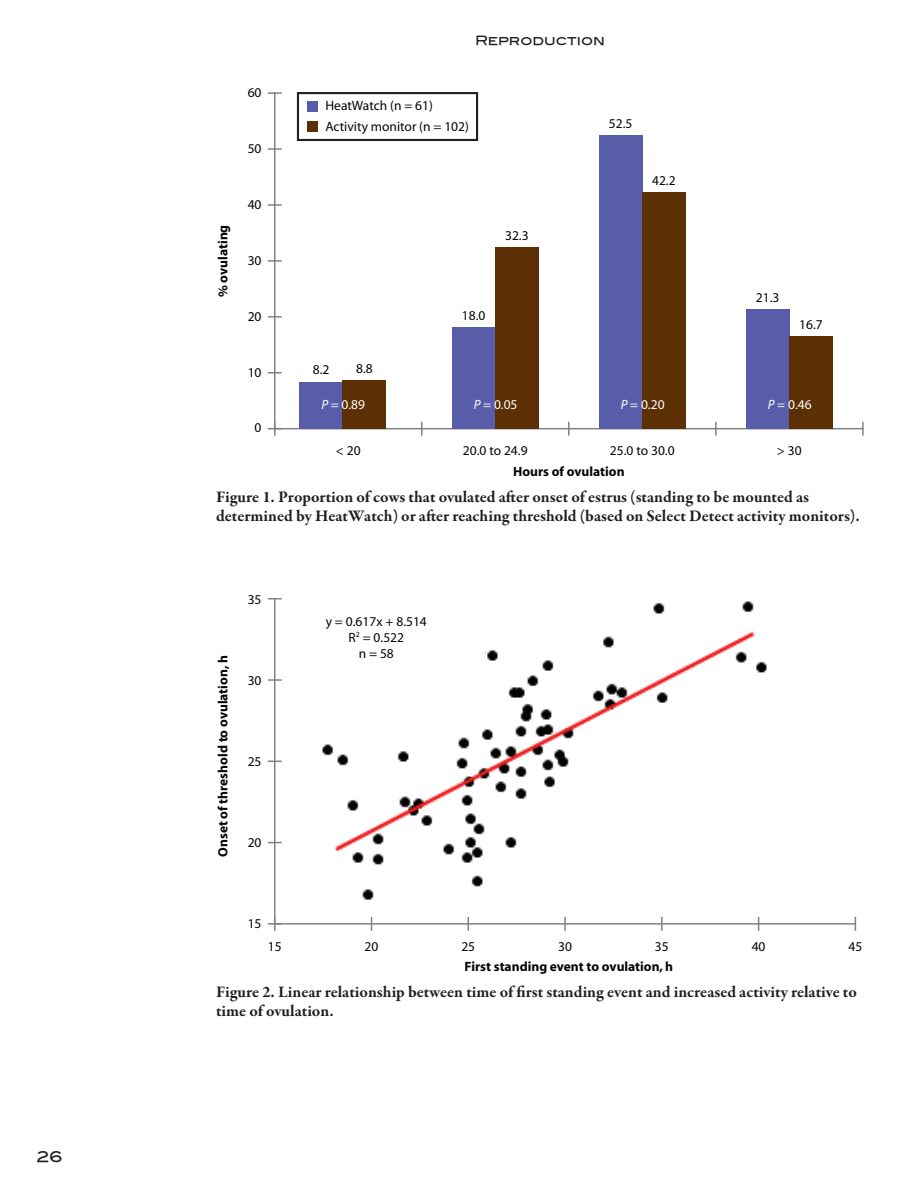
<style>
.page{position:relative;width:918px;height:1188px;background:#fff}
.page>*{position:absolute;margin:0;border:0;box-sizing:border-box;transform-origin:0 0}
.Table_Header{font:700 16.5px/19.8px "Garamond Premr Pro";color:#231f20}
.t1{font:15px "Blair Md ITCTT Medium";color:#231f20}
.t2{font:13.5px/16.2px "Myriad";color:#050504}
.t3{font:700 13.5px "Myriad";color:#050504}
.t4{font:700 13.5px "Myriad Pro";color:#050504}
.t5{font:13.5px "Myriad";color:#fff}
.t6{font:12.75px "Blair Md ITCTT Medium";color:#231f20}
.s1{font-style:italic}
</style>
<div class="page">
<hr style="left:274px;top:93px;width:1px;height:336px;background:#808285">
<hr style="left:275px;top:428px;width:588px;height:1px;background:#808285">
<svg style="left:269px;top:423px;width:12px;height:12px"></svg>
<svg style="left:862px;top:423px;width:2px;height:12px"></svg>
<svg style="left:715px;top:423px;width:2px;height:12px"></svg>
<svg style="left:269px;top:92px;width:12px;height:2px"></svg>
<svg style="left:269px;top:148px;width:12px;height:2px"></svg>
<svg style="left:269px;top:260px;width:12px;height:2px"></svg>
<svg style="left:269px;top:316px;width:12px;height:2px"></svg>
<svg style="left:269px;top:372px;width:12px;height:2px"></svg>
<svg style="left:568px;top:423px;width:2px;height:12px"></svg>
<svg style="left:421px;top:423px;width:2px;height:12px"></svg>
<div style="left:300px;top:382px;width:43px;height:47px;background:#585da9"></div>
<div style="left:343px;top:380px;width:43px;height:49px;background:#5c2f04"></div>
<svg style="left:269px;top:204px;width:12px;height:2px"></svg>
<div style="left:452px;top:327px;width:43px;height:102px;background:#585da9"></div>
<div style="left:495px;top:247px;width:43px;height:182px;background:#5c2f04"></div>
<div style="left:746px;top:309px;width:43px;height:120px;background:#585da9"></div>
<div style="left:789px;top:336px;width:44px;height:93px;background:#5c2f04"></div>
<div style="left:599px;top:135px;width:43px;height:294px;background:#585da9"></div>
<div style="left:642px;top:192px;width:44px;height:237px;background:#5c2f04"></div>
<div style="left:307px;top:101px;width:10px;height:10px;background:#585da9"></div>
<div style="left:297px;top:92px;width:181px;height:49px;border:2px solid #231f20"></div>
<div style="left:307px;top:122px;width:10px;height:10px;background:#5c2f04"></div>
<img style="left:322px;top:601px;width:445px;height:299px">
<hr style="left:274px;top:599px;width:1px;height:325px;background:#808285">
<hr style="left:275px;top:923px;width:580px;height:2px;background:#808285">
<svg style="left:269px;top:918px;width:12px;height:12px"></svg>
<svg style="left:855px;top:918px;width:1px;height:12px"></svg>
<svg style="left:564px;top:918px;width:2px;height:12px"></svg>
<svg style="left:269px;top:598px;width:12px;height:2px"></svg>
<svg style="left:269px;top:679px;width:12px;height:2px"></svg>
<svg style="left:661px;top:918px;width:2px;height:12px"></svg>
<p class="t1" style="left:37px;top:1144px;width:28px">26</p>
<p class="t2" style="left:248px;top:85px;width:15px">60</p>
<p class="t2" style="left:248px;top:141px;width:15px">50</p>
<p class="t4" style="left:214px;top:297px;width:74px;rotate:-90deg">% ovulating</p>
<p class="t2" style="left:248px;top:197px;width:15px">40</p>
<p class="t2" style="left:248px;top:253px;width:15px">30</p>
<p class="t2" style="left:248px;top:309px;width:15px">20</p>
<p class="t2" style="left:248px;top:365px;width:15px">10</p>
<p class="t2" style="left:255px;top:420px;width:8px">0</p>
<p class="t6" style="left:475px;top:30px;width:131px">Reproduction</p>
<p class="t2" style="left:325px;top:96px;width:145px;line-height:21px">HeatWatch (n = 61)<br>Activity monitor (n = 102)</p>
<p class="t2" style="left:505px;top:228px;width:25px">32.3</p>
<p class="t2" style="left:609px;top:116px;width:25px">52.5</p>
<p class="t2" style="left:652px;top:173px;width:25px">42.2</p>
<p class="t2" style="left:313px;top:362px;width:18px">8.2</p>
<p class="t2" style="left:356px;top:361px;width:18px">8.8</p>
<p class="t2" style="left:462px;top:308px;width:25px">18.0</p>
<p class="t2" style="left:756px;top:290px;width:25px">21.3</p>
<p class="t2" style="left:799px;top:317px;width:25px">16.7</p>
<p class="t5" style="left:321px;top:398px;width:45px"><span class="s1">P</span> = 0.89</p>
<p class="t5" style="left:474px;top:398px;width:45px"><span class="s1">P</span> = 0.05</p>
<p class="t5" style="left:621px;top:398px;width:45px"><span class="s1">P</span> = 0.20</p>
<p class="t5" style="left:768px;top:398px;width:45px"><span class="s1">P</span> = 0.46</p>
<p class="t2" style="left:336px;top:443px;width:26px">&lt; 20</p>
<p class="t2" style="left:463px;top:443px;width:66px">20.0 to 24.9</p>
<p class="t2" style="left:610px;top:443px;width:66px">25.0 to 30.0</p>
<p class="t3" style="left:513px;top:465px;width:113px">Hours of ovulation</p>
<p class="t2" style="left:777px;top:443px;width:26px">&gt; 30</p>
<p class="Table_Header" style="left:216px;top:487px;width:645px">Figure 1. Proportion of cows that ovulated after onset of estrus (standing to be mounted as determined by HeatWatch) or after reaching threshold (based on Select Detect activity monitors).</p>
<p class="t2" style="left:248px;top:592px;width:15px">35</p>
<p class="t4" style="left:214px;top:857px;width:203px;rotate:-90deg">Onset of threshold to ovulation, h</p>
<p class="t2" style="left:248px;top:673px;width:15px">30</p>
<p class="t2" style="left:248px;top:754px;width:15px">25</p>
<p class="t2" style="left:248px;top:835px;width:15px">20</p>
<p class="t2" style="left:248px;top:916px;width:15px">15</p>
<p class="t2" style="left:326px;top:614px;width:103px;text-align:center">y = 0.617x + 8.514<br>R<sup>2</sup> = 0.522<br>n = 58</p>
<p class="t2" style="left:268px;top:939px;width:15px">15</p>
<p class="t2" style="left:365px;top:939px;width:15px">20</p>
<p class="t2" style="left:752px;top:939px;width:15px">40</p>
<p class="t2" style="left:461px;top:939px;width:15px">25</p>
<p class="t2" style="left:558px;top:939px;width:15px">30</p>
<p class="t2" style="left:655px;top:939px;width:15px">35</p>
<p class="Table_Header" style="left:216px;top:982px;width:643px">Figure 2. Linear relationship between time of first standing event and increased activity relative to time of ovulation.</p>
<p class="t2" style="left:848px;top:939px;width:15px">45</p>
<p class="t3" style="left:465px;top:960px;width:210px">First standing event to ovulation, h</p>
</div>
